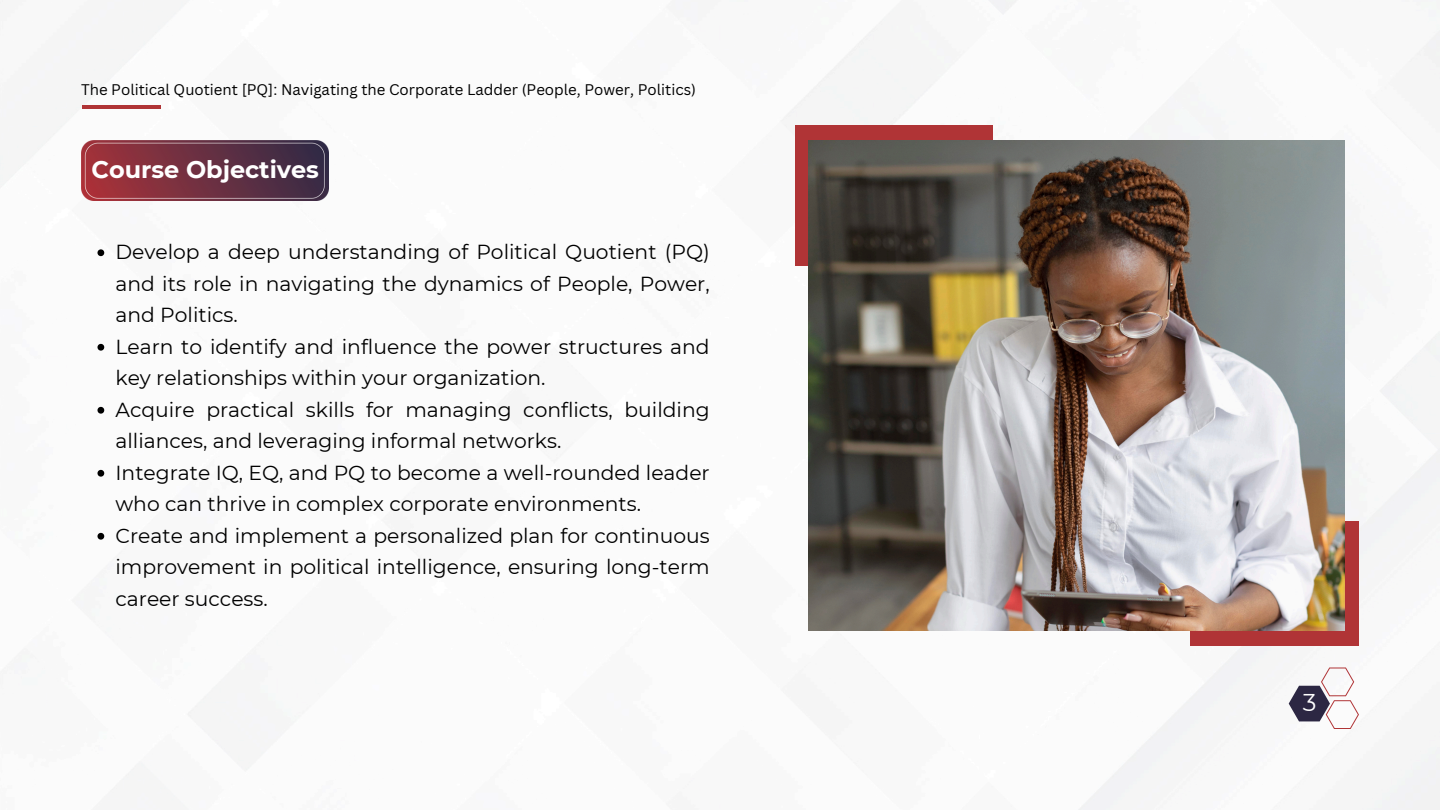
<style>
.page{position:relative;width:1440px;height:810px;background:#fff}
.page>*{position:absolute;margin:0;border:0;box-sizing:border-box;transform-origin:0 0}
.t1{font:24.2px "Montserrat";color:#fff}
.t2{font:700 23.9px "Montserrat";color:#fff}
.t3{font:20.3px/31.5px "Montserrat";color:#000}
.t4{font:15px "Canva Sans";color:#000}
</style>
<div class="page">
<img style="left:0;top:0;width:1440px;height:810px">
<hr style="left:82px;top:105px;width:78px;height:4px;background:#b03436">
<svg style="left:1289px;top:668px;width:70px;height:61px"></svg>
<div style="left:795px;top:125px;width:197px;height:141px;background:#b03436"></div>
<div style="left:1190px;top:521px;width:169px;height:124px;background:#b03436"></div>
<img style="left:808px;top:140px;width:536px;height:491px">
<img style="left:81px;top:140px;width:247px;height:60px">
<svg style="left:98px;top:249px;width:6px;height:7px"></svg>
<svg style="left:98px;top:344px;width:6px;height:7px"></svg>
<svg style="left:98px;top:407px;width:6px;height:7px"></svg>
<svg style="left:98px;top:470px;width:6px;height:7px"></svg>
<svg style="left:98px;top:533px;width:6px;height:7px"></svg>
<p class="t4" style="left:81px;top:79px;width:617px">The Political Quotient [PQ]: Navigating the Corporate Ladder (People, Power, Politics)</p>
<p class="t2" style="left:91px;top:155px;width:229px">Course Objectives</p>
<h1 class="t3" style="left:116px;top:236px;width:596px;text-align:justify">Develop a deep understanding of Political Quotient (PQ) and its role in navigating the dynamics of People, Power, and Politics.</h1>
<p class="t3" style="left:116px;top:331px;width:596px">Learn to identify and influence the power structures and key relationships within your organization.</p>
<p class="t3" style="left:116px;top:394px;width:596px">Acquire practical skills for managing conflicts, building alliances, and leveraging informal networks.</p>
<p class="t3" style="left:116px;top:457px;width:596px">Integrate IQ, EQ, and PQ to become a well-rounded leader who can thrive in complex corporate environments.</p>
<p class="t3" style="left:116px;top:520px;width:596px;text-align:justify">Create and implement a personalized plan for continuous improvement in political intelligence, ensuring long-term career success.</p>
<p class="t1" style="left:1303px;top:687px;width:15px">3</p>
</div>
